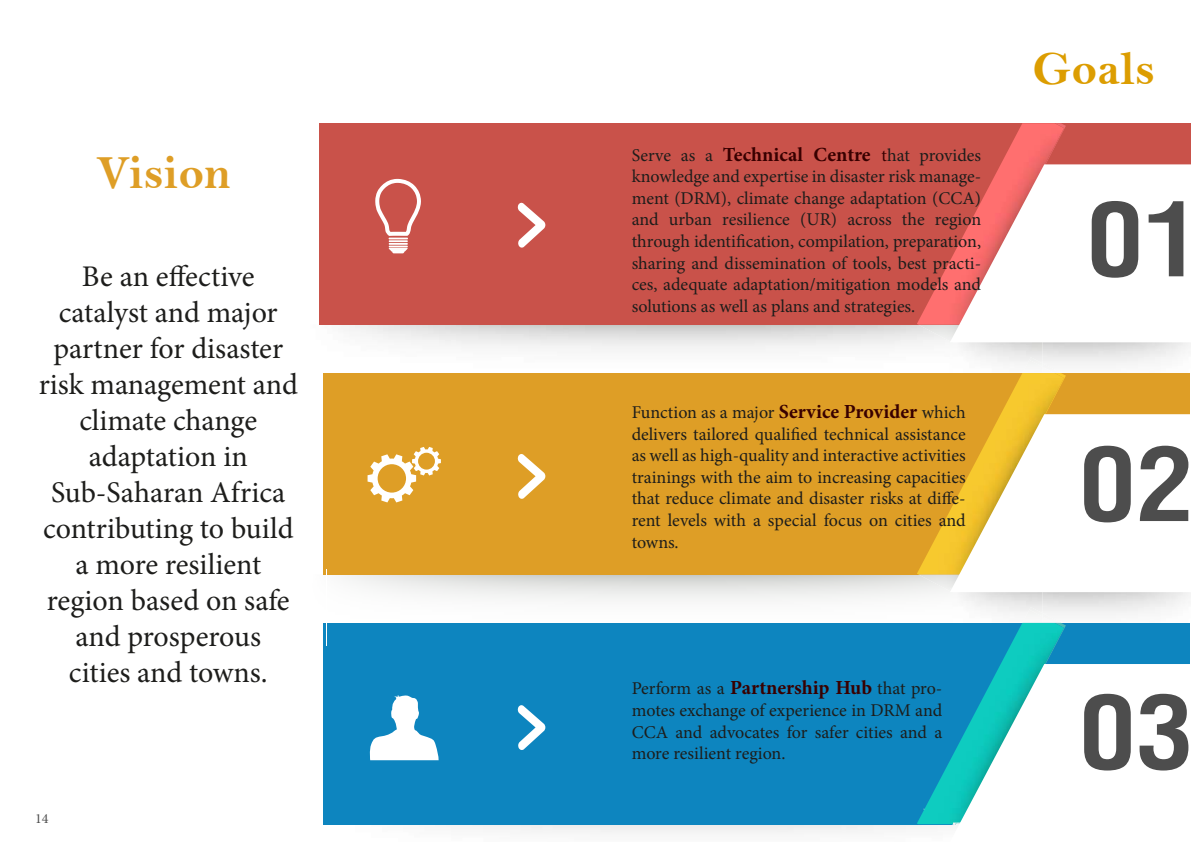
<style>
.page{position:relative;width:1191px;height:842px;background:#fff}
.page>*{position:absolute;margin:0;border:0;box-sizing:border-box;transform-origin:0 0}
.t1{font:48px "Bell MT Bold";color:#de9e26}
.t2{font:48px "Bell MT Bold";color:#dc9d01}
.t3{font:30px/36px "Minion Pro";letter-spacing:-.005em;color:#1d1d1b;text-align:center}
.t4{font:18px/21.6px "Minion Pro";letter-spacing:-.005em;color:#1d1d1b;text-align:justify}
.t5{font:14px "Minion Pro";color:#4d4d4d}
.s1{font-weight:700;font-size:20px;color:#380000}
.s2{color:#380000}
</style>
<div class="page">
<div style="left:319px;top:123px;width:871px;height:202px;background:#c9524a"></div>
<img style="left:917px;top:123px;width:147px;height:202px">
<svg style="left:950px;top:164px;width:241px;height:177px;fill:#fff"></svg>
<img style="left:323px;top:574px;width:627px;height:26px">
<div style="left:323px;top:373px;width:867px;height:201px;background:#de9e26"></div>
<svg style="left:963px;top:357px;width:103px;height:22px"></svg>
<img style="left:1022px;top:360px;width:20px;height:13px">
<img style="left:918px;top:574px;width:32px;height:17px">
<img style="left:917px;top:373px;width:147px;height:201px">
<svg style="left:950px;top:414px;width:240px;height:177px;fill:#fff"></svg>
<img style="left:335px;top:824px;width:615px;height:9px">
<div style="left:323px;top:623px;width:867px;height:201px;background:#0d85bf"></div>
<img style="left:922px;top:824px;width:28px;height:1px">
<img style="left:917px;top:761px;width:33px;height:63px">
<svg style="left:963px;top:607px;width:103px;height:57px"></svg>
<svg style="left:950px;top:664px;width:240px;height:162px;fill:#fff"></svg>
<svg style="left:1091px;top:201px;width:47px;height:77px"></svg>
<svg style="left:1148px;top:201px;width:35px;height:75px"></svg>
<svg style="left:1084px;top:446px;width:46px;height:76px"></svg>
<svg style="left:1139px;top:446px;width:49px;height:75px"></svg>
<svg style="left:1084px;top:694px;width:46px;height:76px"></svg>
<svg style="left:1139px;top:694px;width:49px;height:76px"></svg>
<hr style="left:326px;top:569px;width:1px;height:76px;background:#fff">
<svg style="left:375px;top:179px;width:46px;height:74px"></svg>
<svg style="left:367px;top:447px;width:74px;height:55px"></svg>
<svg style="left:369px;top:695px;width:69px;height:65px"></svg>
<svg style="left:517px;top:202px;width:28px;height:46px"></svg>
<svg style="left:517px;top:454px;width:28px;height:45px"></svg>
<svg style="left:517px;top:705px;width:28px;height:45px"></svg>
<h1 class="t1" style="left:96px;top:144px;width:135px">Vision</h1>
<h2 class="t3" style="left:39px;top:259px;width:261px">Be an effective catalyst and major partner for disaster risk management and climate change adaptation in<br>Sub-Saharan Africa contributing to build a more resilient region based on safe and prosperous<br>cities and towns.</h2>
<p class="t5" style="left:35px;top:809px;width:15px">14</p>
<p class="t4" style="left:631px;top:144px;width:351px">Serve as a <span class="s1">Technical Centre</span> <span class="s2">t</span>hat provides knowledge and expertise in disaster risk manage&shy;ment (DRM), climate change adaptation (CCA) and urban resilience (UR) across the region through identification, compilation, preparation, sharing and dissemination of tools, best practi&shy;ces, adequate adaptation/mitigation models and solutions as well as plans and strategies.</p>
<p class="t4" style="left:631px;top:401px;width:335px">Function as a major <span class="s1">Service Provider</span> which delivers tailored qualified technical assistance as well as high-quality and interactive activities trainings with the aim to increasing capacities that reduce climate and disaster risks at diffe&shy;rent levels with a special focus on cities and towns.</p>
<p class="t4" style="left:631px;top:678px;width:312px">Perform as a <span class="s1">Partnership Hub</span> that pro&shy;motes exchange of experience in DRM and CCA and advocates for safer cities and a more resilient region.</p>
<h1 class="t2" style="left:1032px;top:40px;width:124px">Goals</h1>
</div>
